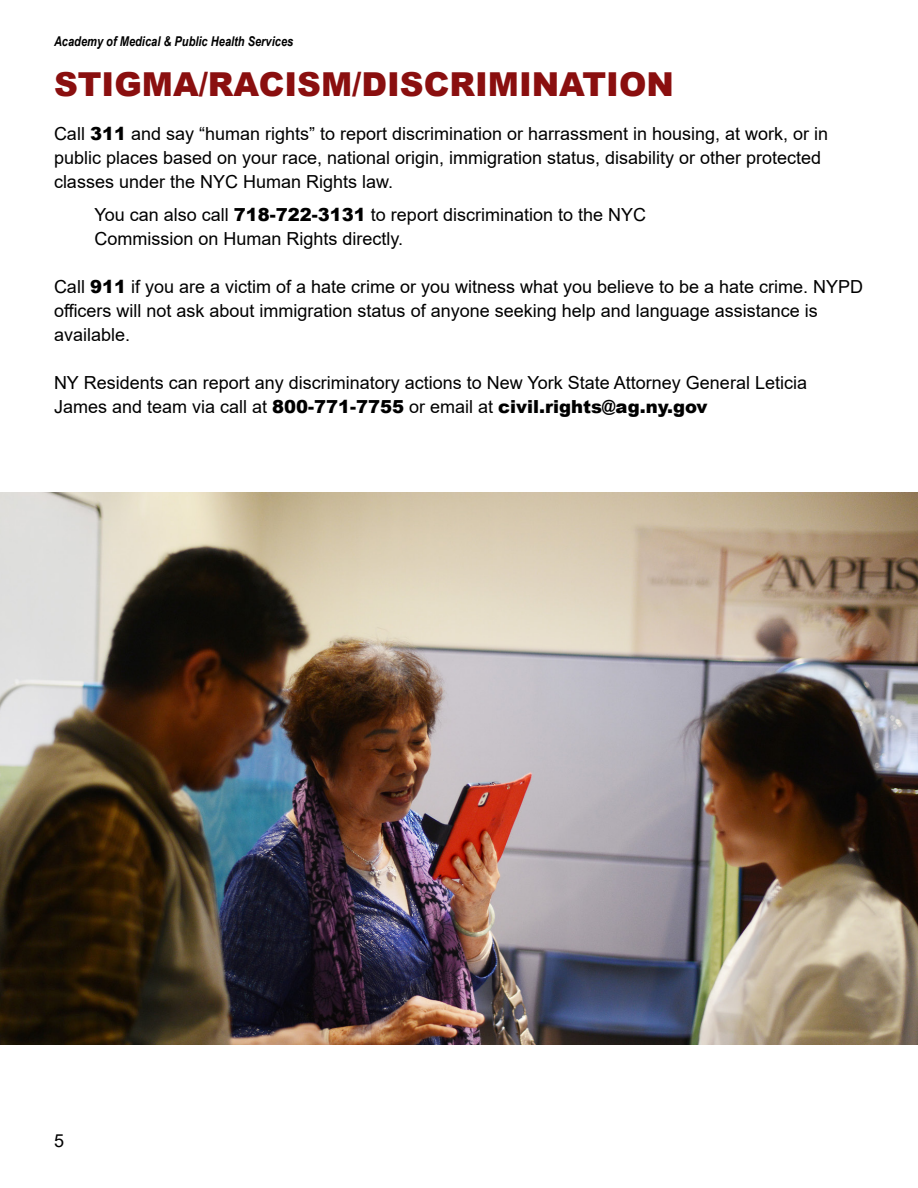
<style>
.page{position:relative;width:918px;height:1188px;background:#fff}
.page>*{position:absolute;margin:0;border:0;box-sizing:border-box;transform-origin:0 0}
.MAIN_HEADER{font:900 33px "Arial";color:#8a0f0f}
.main_text{font:18px/24px "Arial";color:#000}
.t1{font:italic 700 13.5px "Arial Narrow";color:#000}
.s1{font-weight:900}
</style>
<div class="page">
<img style="left:0;top:492px;width:918px;height:553px">
<p class="t1" style="left:54px;top:31px;width:241px">Academy of Medical &amp; Public Health Services</p>
<p class="MAIN_HEADER" style="left:54px;top:60px;width:622px">STIGMA/RACISM/DISCRIMINATION</p>
<p class="main_text" style="left:54px;top:121px;width:776px">Call <span class="s1">311</span> and say “human rights” to report discrimination or harrassment in housing, at work, or in public places based on your race, national origin, immigration status, disability or other protected classes under the NYC Human Rights law.</p>
<p class="main_text" style="left:94px;top:202px;width:553px">You can also call <span class="s1">718-722-3131</span> to report discrimination to the NYC</p>
<p class="main_text" style="left:94px;top:226px;width:310px">Commission on Human Rights directly.</p>
<p class="main_text" style="left:54px;top:274px;width:811px">Call <span class="s1">911</span> if you are a victim of a hate crime or you witness what you believe to be a hate crime. NYPD officers will not ask about immigration status of anyone seeking help and language assistance is available.</p>
<p class="main_text" style="left:54px;top:370px;width:755px">NY Residents can report any discriminatory actions to New York State Attorney General Leticia<br>James and team via call at <span class="s1">800-771-7755</span> or email at <span class="s1">civil.rights@ag.ny.gov</span></p>
<p class="main_text" style="left:54px;top:1129px;width:12px">5</p>
</div>
